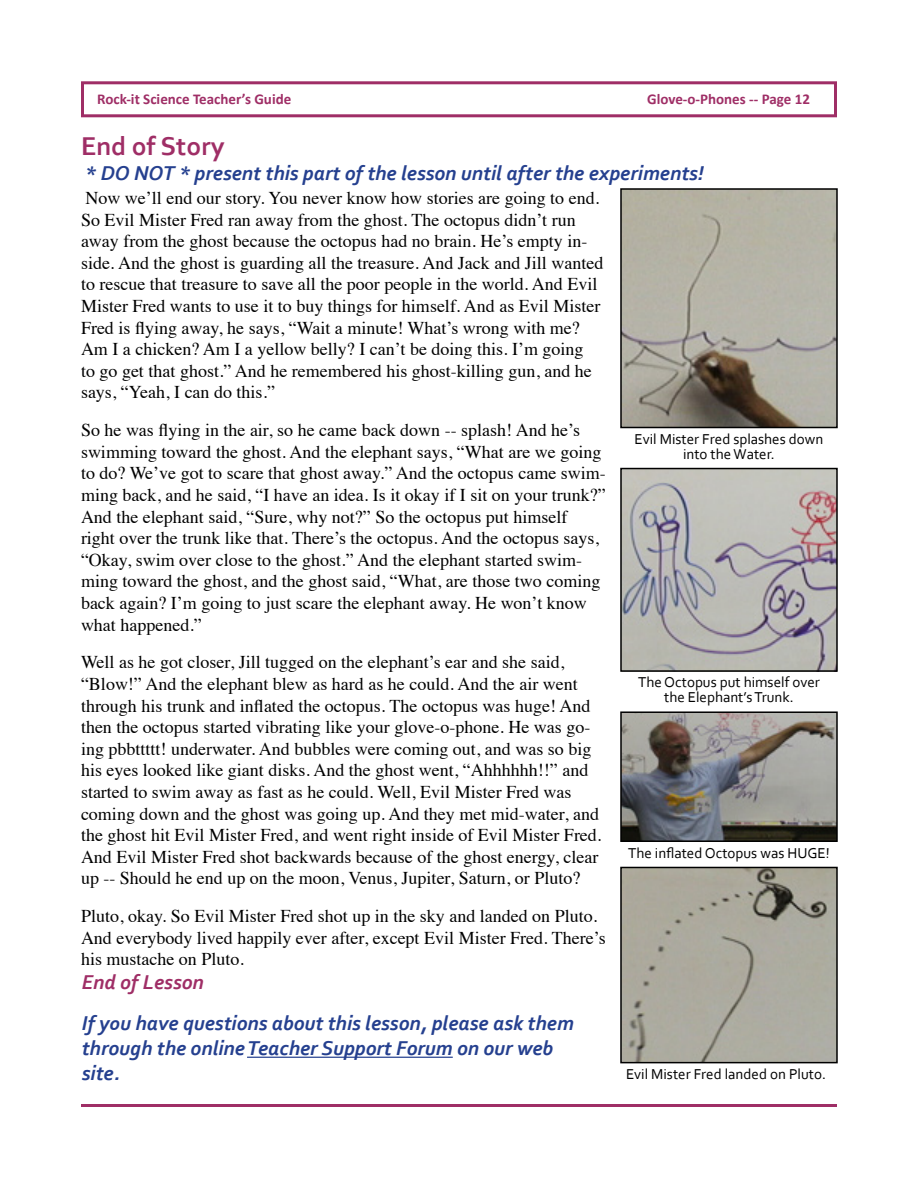
<style>
.page{position:relative;width:918px;height:1188px;background:#fff}
.page>*{position:absolute;margin:0;border:0;box-sizing:border-box;transform-origin:0 0}
.t1{font:700 27px "Corbel";color:#9f2e66}
.t2{font:italic 700 21px/25.2px "Corbel";color:#25408f}
.t3{font:italic 700 21px "Corbel";color:#9f2e66}
.t4{font:18px/21.6px "Times";color:#000}
.t5{font:15px/15px "Corbel";color:#000;text-align:center}
.t6{font:700 15px "Calibri";color:#9f2e66}
</style>
<div class="page">
<div style="left:81px;top:81px;width:756px;height:36px;border:3px solid #9f2e66"></div>
<hr style="left:81px;top:1104px;width:756px;height:3px;background:#9f2e66">
<img style="left:623px;top:191px;width:212px;height:234px">
<div style="left:620px;top:188px;width:218px;height:240px;border:2px solid #000"></div>
<img style="left:623px;top:471px;width:212px;height:198px">
<div style="left:620px;top:468px;width:218px;height:204px;border:2px solid #000"></div>
<img style="left:623px;top:714px;width:212px;height:125px">
<div style="left:620px;top:711px;width:218px;height:131px;border:2px solid #000"></div>
<img style="left:623px;top:870px;width:212px;height:190px">
<div style="left:620px;top:867px;width:218px;height:196px;border:2px solid #000"></div>
<hr style="left:247px;top:1057px;width:206px;height:1px;background:#25408f">
<p class="t6" style="left:97px;top:90px;width:196px">Rock-it Science Teacher’s Guide</p>
<p class="t6" style="left:647px;top:90px;width:164px">Glove-o-Phones -- Page 12</p>
<h1 class="t1" style="left:81px;top:129px;width:145px">End of Story</h1>
<p class="t2" style="left:85px;top:160px;width:620px">* DO NOT * present this part of the lesson until after the experiments!</p>
<p class="t4" style="left:81px;top:186px;width:524px">Now we’ll end our story. You never know how stories are going to end.<br>So Evil Mister Fred ran away from the ghost. The octopus didn’t run away from the ghost because the octopus had no brain. He’s empty in&shy;side. And the ghost is guarding all the treasure. And Jack and Jill wanted to rescue that treasure to save all the poor people in the world. And Evil Mister Fred wants to use it to buy things for himself. And as Evil Mister Fred is flying away, he says, “Wait a minute! What’s wrong with me?<br>Am I a chicken? Am I a yellow belly? I can’t be doing this. I’m going<br>to go get that ghost.” And he remembered his ghost-killing gun, and he says, “Yeah, I can do this.”</p>
<p class="t4" style="left:81px;top:418px;width:526px">So he was flying in the air, so he came back down -- splash! And he’s swimming toward the ghost. And the elephant says, “What are we going to do? We’ve got to scare that ghost away.” And the octopus came swim&shy;ming back, and he said, “I have an idea. Is it okay if I sit on your trunk?” And the elephant said, “Sure, why not?” So the octopus put himself right over the trunk like that. There’s the octopus. And the octopus says, “Okay, swim over close to the ghost.” And the elephant started swim&shy;ming toward the ghost, and the ghost said, “What, are those two coming back again? I’m going to just scare the elephant away. He won’t know what happened.”</p>
<p class="t4" style="left:81px;top:650px;width:520px">Well as he got closer, Jill tugged on the elephant’s ear and she said, “Blow!” And the elephant blew as hard as he could. And the air went through his trunk and inflated the octopus. The octopus was huge! And then the octopus started vibrating like your glove-o-phone. He was go&shy;ing pbbttttt! underwater. And bubbles were coming out, and was so big his eyes looked like giant disks. And the ghost went, “Ahhhhhh!!” and started to swim away as fast as he could. Well, Evil Mister Fred was coming down and the ghost was going up. And they met mid-water, and the ghost hit Evil Mister Fred, and went right inside of Evil Mister Fred.<br>And Evil Mister Fred shot backwards because of the ghost energy, clear up -- Should he end up on the moon, Venus, Jupiter, Saturn, or Pluto?</p>
<p class="t4" style="left:81px;top:904px;width:526px">Pluto, okay. So Evil Mister Fred shot up in the sky and landed on Pluto.<br>And everybody lived happily ever after, except Evil Mister Fred. There’s his mustache on Pluto.</p>
<p class="t5" style="left:635px;top:431px;width:190px">Evil Mister Fred splashes down into the Water.</p>
<p class="t5" style="left:638px;top:675px;width:183px">The Octopus put himself over the Elephant’s Trunk.</p>
<p class="t5" style="left:628px;top:845px;width:203px">The inflated Octopus was HUGE!</p>
<p class="t3" style="left:82px;top:969px;width:124px">End of Lesson</p>
<p class="t2" style="left:82px;top:1010px;width:494px">If y0u have questions about this lesson, please ask them through the online Teacher Support Forum on our web site.</p>
<p class="t5" style="left:626px;top:1066px;width:201px">Evil Mister Fred landed on Pluto.</p>
</div>
